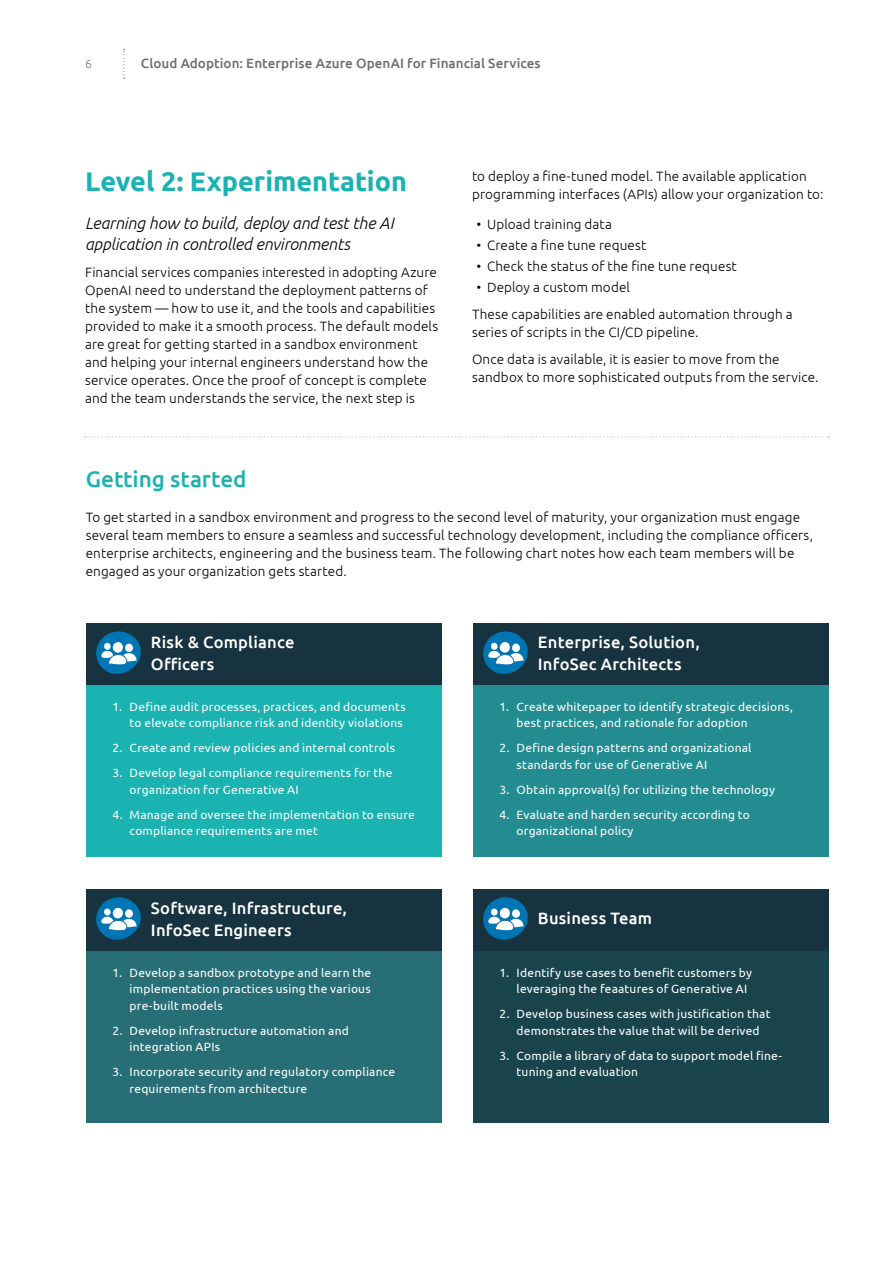
<style>
.page{position:relative;width:893px;height:1263px;background:#fff}
.page>*{position:absolute;margin:0;border:0;box-sizing:border-box;transform-origin:0 0}
.t1{font:700 27px "Ubuntu";color:#1ab3b1}
.t2{font:500 22.5px "Ubuntu";letter-spacing:-.005em;color:#1ab3b1}
.t3{font:500 16.5px/22.5px "Ubuntu";letter-spacing:.015em;color:#fff}
.t4{font:italic 300 16.5px/21px "Ubuntu";letter-spacing:-.01em;color:#000}
.t5{font:300 13.5px/18px "Ubuntu";letter-spacing:.01em;color:#000}
.t6{font:500 13.5px "Ubuntu";color:#706f6f}
.t7{font:12px/16.5px "Ubuntu";letter-spacing:.015em;color:#fff}
.t8{font:300 12px "Ubuntu";color:#7c7b7b}
</style>
<div class="page">
<svg style="left:123px;top:49px;width:2px;height:30px"></svg>
<div style="left:473px;top:624px;width:355px;height:233px;background:#228c90"></div>
<div style="left:473px;top:623px;width:355px;height:62px;background:#173340"></div>
<svg style="left:483px;top:631px;width:45px;height:43px"></svg>
<div style="left:86px;top:624px;width:355px;height:233px;background:#1ab3b1"></div>
<div style="left:86px;top:623px;width:355px;height:62px;background:#173340"></div>
<svg style="left:96px;top:631px;width:45px;height:43px"></svg>
<div style="left:86px;top:889px;width:355px;height:234px;background:#286e77"></div>
<div style="left:86px;top:889px;width:355px;height:61px;background:#173340"></div>
<svg style="left:96px;top:897px;width:45px;height:43px"></svg>
<div style="left:473px;top:889px;width:355px;height:234px;background:#19444c"></div>
<div style="left:473px;top:889px;width:355px;height:61px;background:#173340"></div>
<svg style="left:483px;top:897px;width:45px;height:43px"></svg>
<svg style="left:84px;top:436px;width:746px;height:1px"></svg>
<p class="t8" style="left:85px;top:57px;width:8px">6</p>
<p class="t6" style="left:141px;top:55px;width:401px">Cloud Adoption: Enterprise Azure OpenAI for Financial Services</p>
<h1 class="t1" style="left:85px;top:165px;width:323px">Level 2: Experimentation</h1>
<p class="t4" style="left:85px;top:212px;width:310px">Learning how to build, deploy and test the AI application in controlled environments</p>
<p class="t5" style="left:85px;top:263px;width:355px">Financial services companies interested in adopting Azure OpenAI need to understand the deployment patterns of the system — how to use it, and the tools and capabilities provided to make it a smooth process. The default models are great for getting started in a sandbox environment and helping your internal engineers understand how the service operates. Once the proof of concept is complete and the team understands the service, the next step is</p>
<p class="t5" style="left:472px;top:166px;width:353px">to deploy a fine-tuned model. The available application programming interfaces (APIs) allow your organization to:</p>
<p class="t5" style="left:476px;top:214px;width:137px">• Upload training data</p>
<p class="t5" style="left:476px;top:235px;width:171px">• Create a fine tune request</p>
<p class="t5" style="left:476px;top:256px;width:262px">• Check the status of the fine tune request</p>
<p class="t5" style="left:472px;top:273px;width:322px;line-height:27px;text-indent:4px">• Deploy a custom model<br>These capabilities are enabled automation through a</p>
<p class="t5" style="left:472px;top:318px;width:309px;line-height:27px">series of scripts in the CI/CD pipeline.<br>Once data is available, it is easier to move from the</p>
<p class="t5" style="left:472px;top:367px;width:348px">sandbox to more sophisticated outputs from the service.</p>
<h2 class="t2" style="left:86px;top:465px;width:162px">Getting started</h2>
<p class="t5" style="left:86px;top:508px;width:729px">To get started in a sandbox environment and progress to the second level of maturity, your organization must engage several team members to ensure a seamless and successful technology development, including the compliance officers, enterprise architects, engineering and the business team. The following chart notes how each team members will be engaged as your organization gets started.</p>
<p class="t3" style="left:151px;top:630px;width:145px">Risk &amp; Compliance<br>Officers</p>
<p class="t7" style="left:113px;top:698px;width:295px;text-align:right">1. Define audit processes, practices, and documents to elevate compliance risk and identity violations</p>
<p class="t7" style="left:113px;top:739px;width:284px">2. Create and review policies and internal controls</p>
<p class="t7" style="left:130px;top:764px;width:264px;text-indent:-17px">3. Develop legal compliance requirements for the organization for Generative AI</p>
<p class="t7" style="left:130px;top:806px;width:287px;text-indent:-17px">4. Manage and oversee the implementation to ensure compliance requirements are met</p>
<p class="t3" style="left:151px;top:896px;width:198px">Software, Infrastructure,<br>InfoSec Engineers</p>
<p class="t7" style="left:130px;top:964px;width:243px;text-align:justify;text-indent:-17px">1. Develop a sandbox prototype and learn the implementation practices using the various pre-built models</p>
<p class="t7" style="left:130px;top:1022px;width:221px;text-indent:-17px">2. Develop infrastructure automation and integration APIs</p>
<p class="t7" style="left:130px;top:1063px;width:267px;text-indent:-17px">3. Incorporate security and regulatory compliance requirements from architecture</p>
<p class="t3" style="left:538px;top:630px;width:163px">Enterprise, Solution,<br>InfoSec Architects</p>
<p class="t7" style="left:517px;top:698px;width:278px;text-indent:-17px">1. Create whitepaper to identify strategic decisions, best practices, and rationale for adoption</p>
<p class="t7" style="left:517px;top:739px;width:236px;text-indent:-17px">2. Define design patterns and organizational standards for use of Generative AI</p>
<p class="t7" style="left:500px;top:781px;width:277px">3. Obtain approval(s) for utilizing the technology</p>
<p class="t7" style="left:517px;top:806px;width:235px;text-indent:-17px">4. Evaluate and harden security according to organizational policy</p>
<p class="t3" style="left:538px;top:907px;width:116px">Business Team</p>
<p class="t7" style="left:517px;top:964px;width:237px;text-indent:-17px">1. Identify use cases to benefit customers by leveraging the feaatures of Generative AI</p>
<p class="t7" style="left:500px;top:1005px;width:272px;text-align:center">2. Develop business cases with justification that demonstrates the value that will be derived</p>
<p class="t7" style="left:517px;top:1047px;width:267px;text-indent:-17px">3. Compile a library of data to support model fine&shy;tuning and evaluation</p>
</div>
